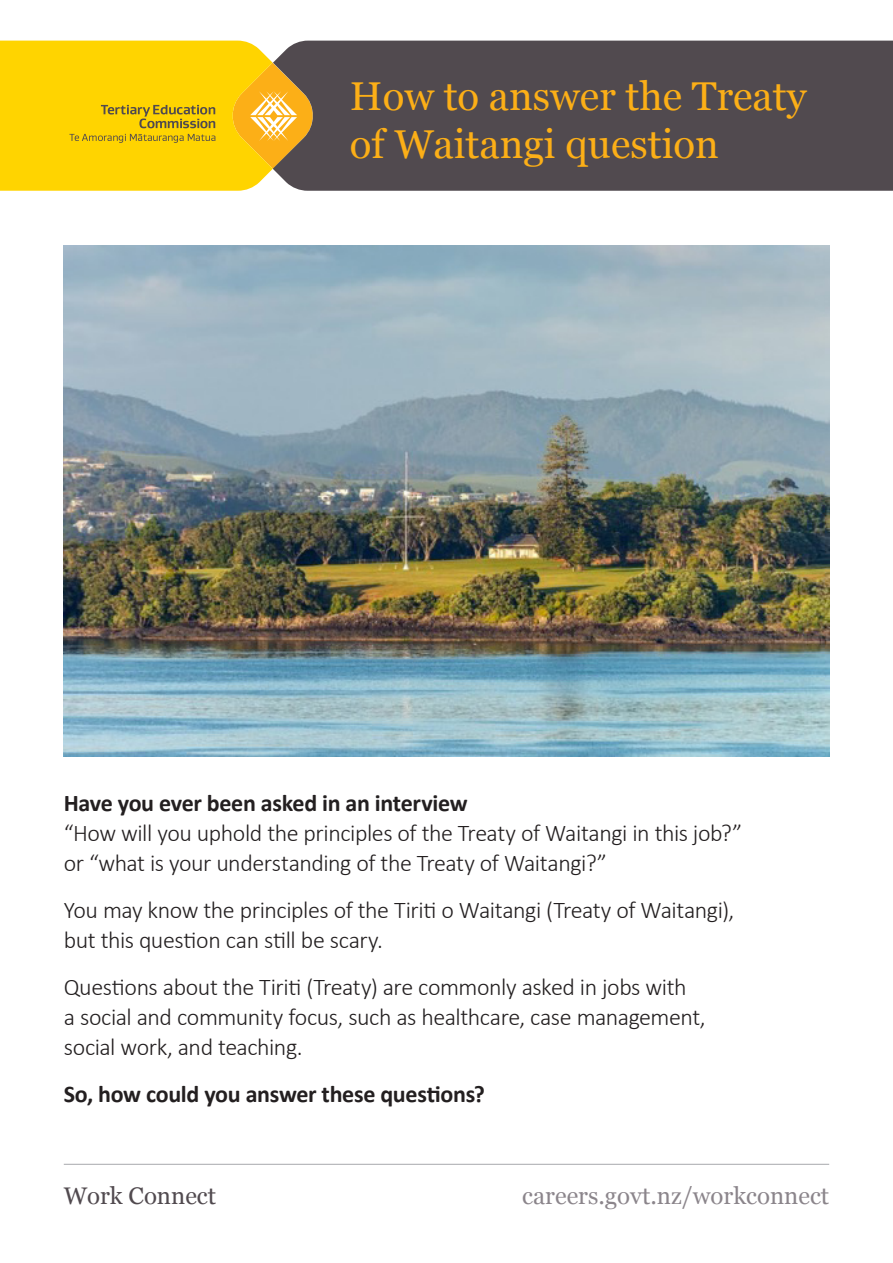
<style>
.page{position:relative;width:893px;height:1263px;background:#fff}
.page>*{position:absolute;margin:0;border:0;box-sizing:border-box;transform-origin:0 0}
.t1{font:40.2px/48.3px "Georgia";color:#fcaf17}
.intro_body{font:300 24px/30px "Calibri";letter-spacing:-.02em;color:#231f20}
.intro_body-2{font:700 24px "Calibri";letter-spacing:-.015em;color:#231f20}
.t2{font:24px "Georgia";color:#8b858b}
.t3{font:24px "Georgia";color:#514a4f}
.s1{font-weight:700}
</style>
<div class="page">
<hr style="left:64px;top:1164px;width:765px;height:1px;background:#a7a9ac">
<img style="left:64px;top:245px;width:765px;height:511px">
<div style="left:316px;top:41px;width:577px;height:150px;background:#514a4f"></div>
<svg style="left:0;top:41px;width:316px;height:150px;background:#eec513"></svg>
<p class="t1" style="left:350px;top:70px;width:458px">How to answer the Treaty of Waitangi question</p>
<p class="intro_body" style="left:64px;top:787px;width:680px"><span class="s1">Have you ever been asked in an interview<br></span>“How will you uphold the principles of the Treaty of Waitangi in this job?” or “what is your understanding of the Treaty of Waitangi?”</p>
<p class="intro_body" style="left:64px;top:894px;width:672px">You may know the principles of the Tiriti o Waitangi (Treaty of Waitangi), but this question can still be scary.</p>
<p class="intro_body" style="left:64px;top:971px;width:643px">Questions about the Tiriti (Treaty) are commonly asked in jobs with<br>a social and community focus, such as healthcare, case management, social work, and teaching.</p>
<p class="intro_body-2" style="left:64px;top:1079px;width:423px">So, how could you answer these questions?</p>
<p class="t3" style="left:64px;top:1178px;width:154px">Work Connect</p>
<p class="t2" style="left:522px;top:1178px;width:308px">careers.govt.nz/workconnect</p>
</div>
